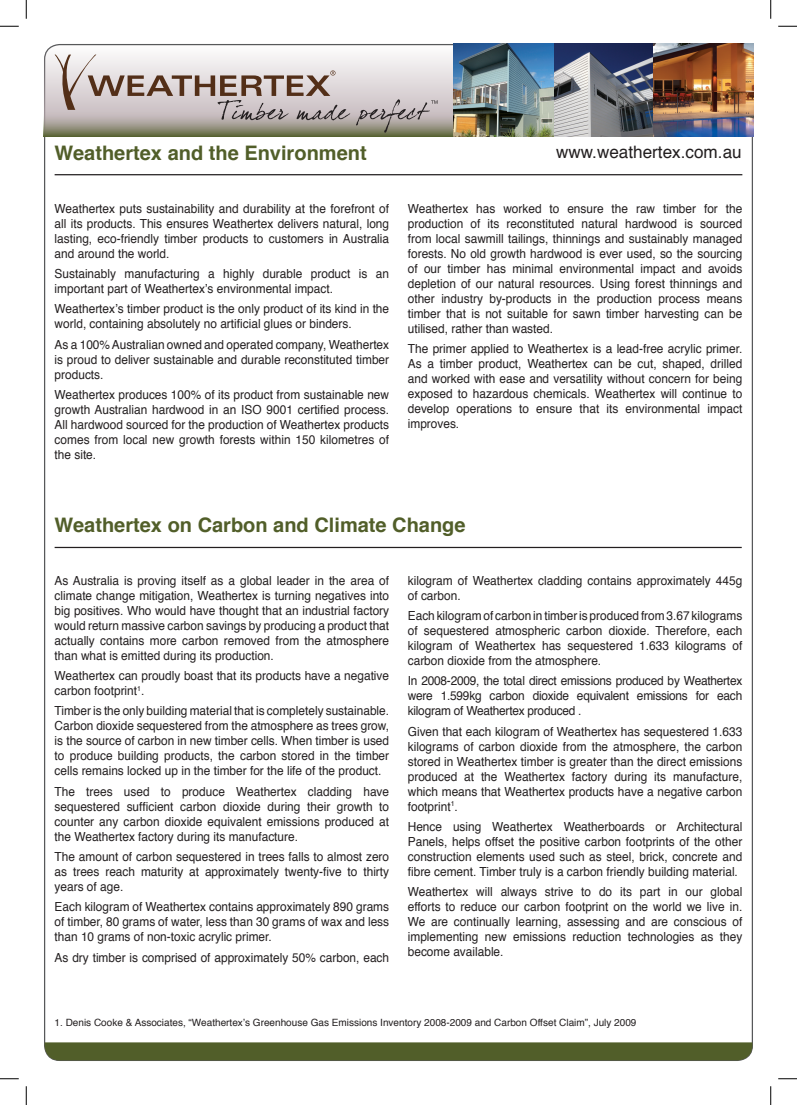
<style>
.page{position:relative;width:797px;height:1105px;background:#fff}
.page>*{position:absolute;margin:0;border:0;box-sizing:border-box;transform-origin:0 0}
.t1{font:700 20px "Helvetica";color:#515e29}
.t2{font:17.12px "Helvetica";color:#231f20}
.Body{font:12.5px/15px "Helvetica";color:#231f20;text-align:justify;scale:.95 1}
.Body-2{font:10px "Helvetica";color:#231f20}
</style>
<div class="page">
<hr style="left:55px;top:174px;width:687px;height:1px;background:#231f20">
<hr style="left:55px;top:547px;width:686px;height:1px;background:#231f20">
<div style="left:45px;top:1042px;width:707px;height:18px;background:#515e29"></div>
<svg style="left:44px;top:44px;width:410px;height:67px"></svg>
<div style="left:44px;top:111px;width:709px;height:26px;background:linear-gradient(to bottom,#decedc,#686e48)"></div>
<svg style="left:55px;top:55px;width:295px;height:65px;background:#c6bcba"></svg>
<svg style="left:356px;top:99px;width:81px;height:34px;background:#a7a19c"></svg>
<img style="left:454px;top:44px;width:299px;height:93px">
<svg style="left:0;top:25px;width:19px;height:2px"></svg>
<svg style="left:778px;top:25px;width:19px;height:2px"></svg>
<svg style="left:0;top:1078px;width:19px;height:1px"></svg>
<svg style="left:778px;top:1078px;width:19px;height:1px"></svg>
<svg style="left:25px;top:0;width:2px;height:19px"></svg>
<svg style="left:25px;top:1086px;width:2px;height:19px"></svg>
<svg style="left:770px;top:0;width:1px;height:19px"></svg>
<svg style="left:770px;top:1086px;width:1px;height:19px"></svg>
<p class="t1" style="left:55px;top:137px;width:313px">Weathertex and the Environment</p>
<p class="Body" style="left:55px;top:201px;width:353px">Weathertex puts sustainability and durability at the forefront of all its products. This ensures Weathertex delivers natural, long lasting, eco-friendly timber products to customers in Australia and around the world.</p>
<p class="Body" style="left:55px;top:267px;width:353px">Sustainably manufacturing a highly durable product is an important part of Weathertex’s environmental impact.</p>
<p class="Body" style="left:55px;top:302px;width:353px">Weathertex’s timber product is the only product of its kind in the world, containing absolutely no artificial glues or binders.</p>
<p class="Body" style="left:55px;top:337px;width:354px">As a 100% Australian owned and operated company, Weathertex is proud to deliver sustainable and durable reconstituted timber products.</p>
<p class="Body" style="left:55px;top:388px;width:353px">Weathertex produces 100% of its product from sustainable new growth Australian hardwood in an ISO 9001 certified process.<br>All hardwood sourced for the production of Weathertex products comes from local new growth forests within 150 kilometres of the site.</p>
<p class="t2" style="left:556px;top:139px;width:187px">www.weathertex.com.au</p>
<p class="Body" style="left:408px;top:201px;width:353px">Weathertex has worked to ensure the raw timber for the production of its reconstituted natural hardwood is sourced from local sawmill tailings, thinnings and sustainably managed forests. No old growth hardwood is ever used, so the sourcing of our timber has minimal environmental impact and avoids depletion of our natural resources. Using forest thinnings and other industry by-products in the production process means timber that is not suitable for sawn timber harvesting can be utilised, rather than wasted.</p>
<p class="Body" style="left:408px;top:342px;width:353px">The primer applied to Weathertex is a lead-free acrylic primer.<br>As a timber product, Weathertex can be cut, shaped, drilled and worked with ease and versatility without concern for being exposed to hazardous chemicals. Weathertex will continue to develop operations to ensure that its environmental impact improves.</p>
<p class="t1" style="left:55px;top:509px;width:412px">Weathertex on Carbon and Climate Change</p>
<p class="Body" style="left:55px;top:573px;width:354px">As Australia is proving itself as a global leader in the area of climate change mitigation, Weathertex is turning negatives into big positives. Who would have thought that an industrial factory would return massive carbon savings by producing a product that actually contains more carbon removed from the atmosphere than what is emitted during its production.</p>
<p class="Body" style="left:55px;top:668px;width:353px">Weathertex can proudly boast that its products have a negative carbon footprint<sup>1</sup>.</p>
<p class="Body" style="left:55px;top:704px;width:353px">Timber is the only building material that is completely sustainable.<br>Carbon dioxide sequestered from the atmosphere as trees grow, is the source of carbon in new timber cells. When timber is used to produce building products, the carbon stored in the timber cells remains locked up in the timber for the life of the product.</p>
<p class="Body" style="left:55px;top:784px;width:353px">The trees used to produce Weathertex cladding have sequestered sufficient carbon dioxide during their growth to counter any carbon dioxide equivalent emissions produced at the Weathertex factory during its manufacture.</p>
<p class="Body" style="left:55px;top:849px;width:353px">The amount of carbon sequestered in trees falls to almost zero as trees reach maturity at approximately twenty-five to thirty years of age.</p>
<p class="Body" style="left:55px;top:900px;width:353px">Each kilogram of Weathertex contains approximately 890 grams of timber, 80 grams of water, less than 30 grams of wax and less than 10 grams of non-toxic acrylic primer.</p>
<p class="Body" style="left:55px;top:950px;width:353px">As dry timber is comprised of approximately 50% carbon, each</p>
<p class="Body" style="left:408px;top:573px;width:353px">kilogram of Weathertex cladding contains approximately 445g of carbon.</p>
<p class="Body" style="left:408px;top:608px;width:353px">Each kilogram of carbon in timber is produced from 3.67 kilograms of sequestered atmospheric carbon dioxide. Therefore, each kilogram of Weathertex has sequestered 1.633 kilograms of carbon dioxide from the atmosphere.</p>
<p class="Body" style="left:408px;top:674px;width:353px">In 2008-2009, the total direct emissions produced by Weathertex were 1.599kg carbon dioxide equivalent emissions for each kilogram of Weathertex produced .</p>
<p class="Body" style="left:408px;top:724px;width:353px">Given that each kilogram of Weathertex has sequestered 1.633 kilograms of carbon dioxide from the atmosphere, the carbon stored in Weathertex timber is greater than the direct emissions produced at the Weathertex factory during its manufacture, which means that Weathertex products have a negative carbon footprint<sup>1</sup>.</p>
<p class="Body" style="left:408px;top:819px;width:353px">Hence using Weathertex Weatherboards or Architectural Panels, helps offset the positive carbon footprints of the other construction elements used such as steel, brick, concrete and fibre cement. Timber truly is a carbon friendly building material.</p>
<p class="Body" style="left:408px;top:885px;width:353px">Weathertex will always strive to do its part in our global efforts to reduce our carbon footprint on the world we live in.<br>We are continually learning, assessing and are conscious of implementing new emissions reduction technologies as they become available.</p>
<p class="Body-2" style="left:55px;top:1015px;width:583px">1. Denis Cooke &amp; Associates, “Weathertex’s Greenhouse Gas Emissions Inventory 2008-2009 and Carbon Offset Claim”, July 2009</p>
</div>
